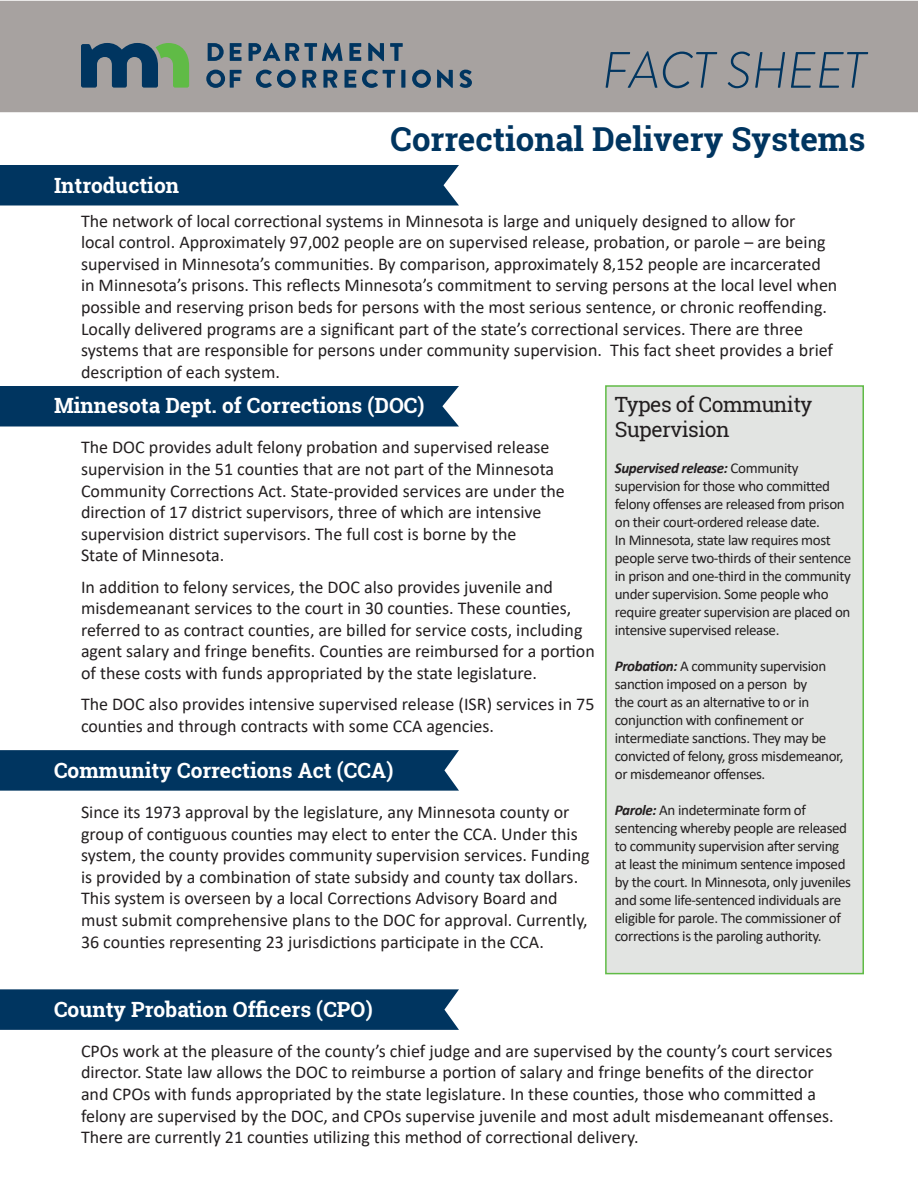
<style>
.page{position:relative;width:918px;height:1188px;background:#fff}
.page>*{position:absolute;margin:0;border:0;box-sizing:border-box;transform-origin:0 0}
.t1{font:italic 300 51px "Brandon Grotesque";color:#003560}
.t2{font:700 33px "Roboto Slab";color:#003560}
.t3{font:700 21px "Roboto Slab";color:#fff}
.t4{font:21px/25.2px "Roboto Slab";letter-spacing:-.025em;color:#231f20}
.t5{font:18px/21.6px "Calibri";color:#231f20}
.t6{font:15px/18px "Calibri";letter-spacing:-.025em;color:#231f20}
.s1{font-weight:700;font-style:italic}
</style>
<div class="page">
<div style="left:0;top:0;width:918px;height:113px;background:#a7a2a0"></div>
<div style="left:0;top:386px;width:459px;height:41px;background:#003560"></div>
<div style="left:0;top:750px;width:459px;height:41px;background:#003560"></div>
<div style="left:0;top:165px;width:459px;height:40px;background:#003560"></div>
<div style="left:605px;top:385px;width:259px;height:589px;background:#e2e4e2;border:2px solid #60bb46"></div>
<div style="left:0;top:989px;width:459px;height:41px;background:#003560"></div>
<svg style="left:81px;top:43px;width:108px;height:45px;background:#497171"></svg>
<svg style="left:208px;top:43px;width:16px;height:18px"></svg>
<svg style="left:230px;top:43px;width:12px;height:18px"></svg>
<svg style="left:249px;top:43px;width:94px;height:18px;background:#5c7183"></svg>
<svg style="left:349px;top:43px;width:12px;height:18px"></svg>
<svg style="left:368px;top:43px;width:16px;height:18px"></svg>
<svg style="left:390px;top:43px;width:13px;height:18px"></svg>
<svg style="left:206px;top:70px;width:36px;height:18px"></svg>
<svg style="left:256px;top:70px;width:40px;height:18px"></svg>
<svg style="left:302px;top:70px;width:14px;height:18px"></svg>
<svg style="left:323px;top:70px;width:14px;height:18px"></svg>
<svg style="left:345px;top:70px;width:11px;height:18px"></svg>
<svg style="left:362px;top:70px;width:33px;height:18px"></svg>
<svg style="left:401px;top:70px;width:4px;height:18px"></svg>
<svg style="left:412px;top:70px;width:19px;height:18px"></svg>
<svg style="left:437px;top:70px;width:16px;height:18px"></svg>
<svg style="left:460px;top:70px;width:12px;height:18px"></svg>
<p class="t1" style="left:602px;top:35px;width:265px">FACT SHEET</p>
<p class="t3" style="left:54px;top:171px;width:127px">Introduction</p>
<p class="t2" style="left:391px;top:117px;width:477px">Correctional Delivery Systems</p>
<p class="t5" style="left:81px;top:209px;width:758px">The network of local correctional systems in Minnesota is large and uniquely designed to allow for<br>local control. Approximately 97,002 people are on supervised release, probation, or parole – are being supervised in Minnesota’s communities. By comparison, approximately 8,152 people are incarcerated in Minnesota’s prisons. This reflects Minnesota’s commitment to serving persons at the local level when possible and reserving prison beds for persons with the most serious sentence, or chronic reoffending.<br>Locally delivered programs are a significant part of the state’s correctional services. There are three systems that are responsible for persons under community supervision. This fact sheet provides a brief description of each system.</p>
<p class="t3" style="left:54px;top:391px;width:372px">Minnesota Dept. of Corrections (DOC)</p>
<p class="t5" style="left:81px;top:436px;width:485px">The DOC provides adult felony probation and supervised release supervision in the 51 counties that are not part of the Minnesota Community Corrections Act. State-provided services are under the direction of 17 district supervisors, three of which are intensive supervision district supervisors. The full cost is borne by the</p>
<p class="t5" style="left:81px;top:544px;width:145px">State of Minnesota.</p>
<p class="t5" style="left:81px;top:575px;width:515px">In addition to felony services, the DOC also provides juvenile and misdemeanant services to the court in 30 counties. These counties, referred to as contract counties, are billed for service costs, including agent salary and fringe benefits. Counties are reimbursed for a portion of these costs with funds appropriated by the state legislature.</p>
<p class="t5" style="left:81px;top:693px;width:515px">The DOC also provides intensive supervised release (ISR) services in 75 counties and through contracts with some CCA agencies.</p>
<p class="t3" style="left:54px;top:756px;width:341px">Community Corrections Act (CCA)</p>
<p class="t5" style="left:81px;top:801px;width:510px">Since its 1973 approval by the legislature, any Minnesota county or group of contiguous counties may elect to enter the CCA. Under this system, the county provides community supervision services. Funding is provided by a combination of state subsidy and county tax dollars.<br>This system is overseen by a local Corrections Advisory Board and must submit comprehensive plans to the DOC for approval. Currently, 36 counties representing 23 jurisdictions participate in the CCA.</p>
<p class="t4" style="left:615px;top:391px;width:199px">Types of Community<br>Supervision</p>
<p class="t6" style="left:615px;top:459px;width:238px"><span class="s1">Supervised release:</span> Community supervision for those who committed felony offenses are released from prison on their court-ordered release date.<br>In Minnesota, state law requires most people serve two-thirds of their sentence in prison and one-third in the community under supervision. Some people who require greater supervision are placed on intensive supervised release.</p>
<p class="t6" style="left:615px;top:657px;width:230px"><span class="s1">Probation:</span> A community supervision sanction imposed on a person by<br>the court as an alternative to or in conjunction with confinement or intermediate sanctions. They may be convicted of felony, gross misdemeanor, or misdemeanor offenses.</p>
<p class="t6" style="left:615px;top:801px;width:238px"><span class="s1">Parole:</span> An indeterminate form of sentencing whereby people are released to community supervision after serving at least the minimum sentence imposed by the court. In Minnesota, only juveniles and some life-sentenced individuals are eligible for parole. The commissioner of corrections is the paroling authority.</p>
<p class="t3" style="left:54px;top:995px;width:320px">County Probation Officers (CPO)</p>
<p class="t5" style="left:81px;top:1040px;width:753px">CPOs work at the pleasure of the county’s chief judge and are supervised by the county’s court services</p>
<p class="t5" style="left:81px;top:1061px;width:734px">director. State law allows the DOC to reimburse a portion of salary and fringe benefits of the director</p>
<p class="t5" style="left:81px;top:1083px;width:754px">and CPOs with funds appropriated by the state legislature. In these counties, those who committed a felony are supervised by the DOC, and CPOs supervise juvenile and most adult misdemeanant offenses.<br>There are currently 21 counties utilizing this method of correctional delivery.</p>
</div>
